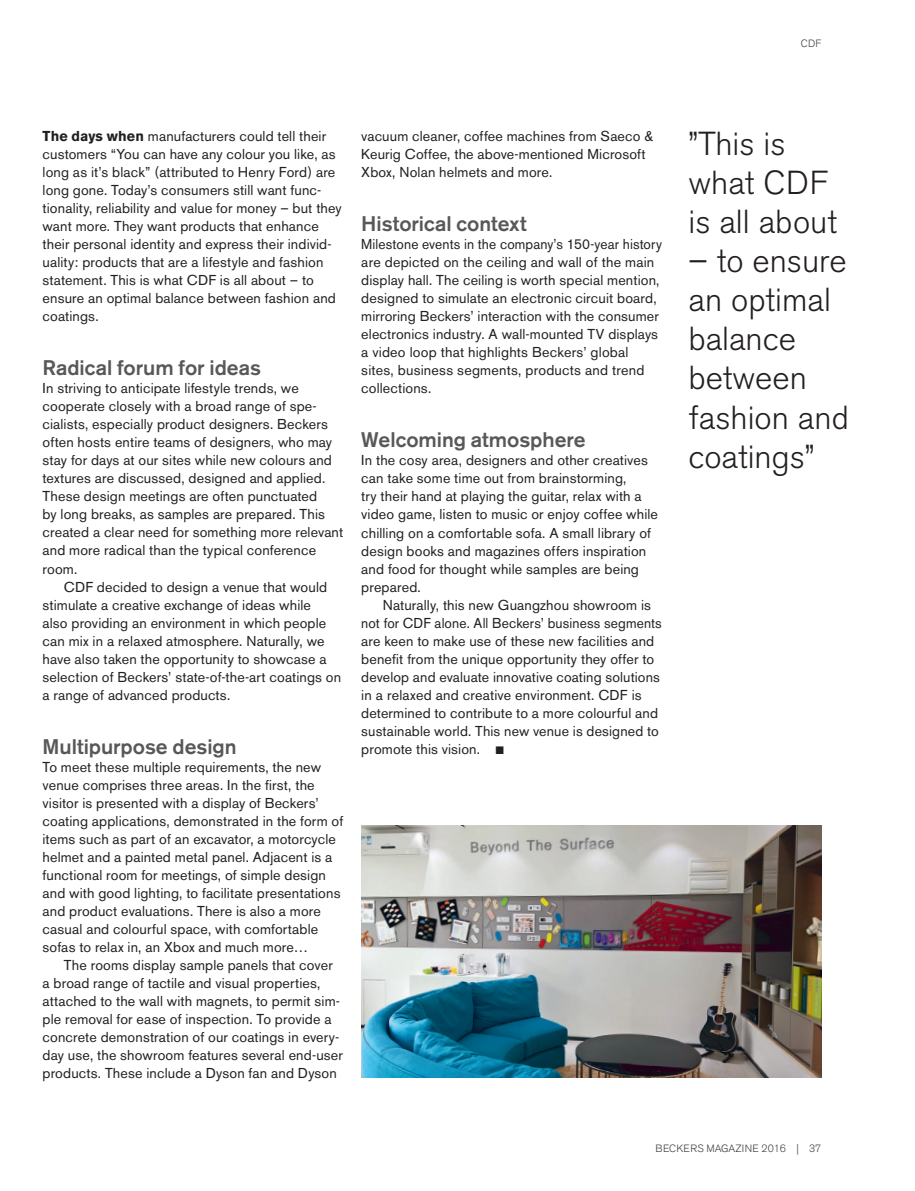
<style>
.page{position:relative;width:915px;height:1191px;background:#fff}
.page>*{position:absolute;margin:0;border:0;box-sizing:border-box;transform-origin:0 0}
.t1{font:300 33px/39px "Akzidenz Grotesk BE";color:#231f20}
.t2{font:500 21px "Akzidenz Grotesk BE";color:#57585a}
.t3{font:14.25px/18px "Akzidenz Grotesk BE";letter-spacing:.01em;color:#231f20}
.t4{font:14.25px/18px "Akzidenz Grotesk BE";letter-spacing:.01em;color:#231f20;scale:.96 1}
.t5{font:300 10.5px "Akzidenz Grotesk BE";letter-spacing:.005em;color:#3e3e3f}
.s1{font-weight:700}
.s2{font-family:"Monotype Sorts";font-size:10.5px}
</style>
<div class="page">
<img style="left:361px;top:825px;width:460px;height:252px">
<p class="t5" style="left:800px;top:37px;width:22px">CDF</p>
<p class="t3" style="left:43px;top:127px;width:301px"><span class="s1">The days when</span> manufacturers could tell their customers “You can have any colour you like, as long as it’s black” (attributed to Henry Ford) are long gone. Today’s consumers still want func&shy;tionality, reliability and value for money – but they want more. They want products that enhance their personal identity and express their individ&shy;uality: products that are a lifestyle and fashion statement. This is what CDF is all about – to ensure an optimal balance between fashion and coatings.</p>
<h2 class="t2" style="left:43px;top:355px;width:220px">Radical forum for ideas</h2>
<p class="t3" style="left:43px;top:379px;width:302px">In striving to anticipate lifestyle trends, we cooperate closely with a broad range of spe&shy;cialists, especially product designers. Beckers often hosts entire teams of designers, who may stay for days at our sites while new colours and textures are discussed, designed and applied.<br>These design meetings are often punctuated<br>by long breaks, as samples are prepared. This created a clear need for something more relevant and more radical than the typical conference room.</p>
<p class="t3" style="left:43px;top:577px;width:300px;text-indent:21px">CDF decided to design a venue that would stimulate a creative exchange of ideas while<br>also providing an environment in which people can mix in a relaxed atmosphere. Naturally, we have also taken the opportunity to showcase a selection of Beckers’ state-of-the-art coatings on a range of advanced products.</p>
<h2 class="t2" style="left:43px;top:733px;width:195px">Multipurpose design</h2>
<p class="t3" style="left:43px;top:757px;width:302px">To meet these multiple requirements, the new venue comprises three areas. In the first, the visitor is presented with a display of Beckers’ coating applications, demonstrated in the form of items such as part of an excavator, a motorcycle helmet and a painted metal panel. Adjacent is a functional room for meetings, of simple design and with good lighting, to facilitate presentations and product evaluations. There is also a more casual and colourful space, with comfortable sofas to relax in, an Xbox and much more…</p>
<p class="t3" style="left:43px;top:955px;width:302px;text-indent:21px">The rooms display sample panels that cover a broad range of tactile and visual properties, attached to the wall with magnets, to permit sim&shy;ple removal for ease of inspection. To provide a concrete demonstration of our coatings in every&shy;day use, the showroom features several end-user products. These include a Dyson fan and Dyson</p>
<p class="t3" style="left:361px;top:127px;width:293px">vacuum cleaner, coffee machines from Saeco &amp;<br>Keurig Coffee, the above-mentioned Microsoft<br>Xbox, Nolan helmets and more.</p>
<h2 class="t2" style="left:361px;top:211px;width:167px">Historical context</h2>
<p class="t4" style="left:361px;top:235px;width:314px">Milestone events in the company’s 150-year history are depicted on the ceiling and wall of the main display hall. The ceiling is worth special mention, designed to simulate an electronic circuit board, mirroring Beckers’ interaction with the consumer electronics industry. A wall-mounted TV displays a video loop that highlights Beckers’ global sites, business segments, products and trend collections.</p>
<h2 class="t2" style="left:361px;top:427px;width:226px">Welcoming atmosphere</h2>
<p class="t3" style="left:361px;top:451px;width:298px">In the cosy area, designers and other creatives can take some time out from brainstorming,<br>try their hand at playing the guitar, relax with a video game, listen to music or enjoy coffee while chilling on a comfortable sofa. A small library of design books and magazines offers inspiration and food for thought while samples are being prepared.</p>
<p class="t3" style="left:361px;top:595px;width:302px;text-indent:21px">Naturally, this new Guangzhou showroom is not for CDF alone. All Beckers’ business segments are keen to make use of these new facilities and benefit from the unique opportunity they offer to develop and evaluate innovative coating solutions in a relaxed and creative environment. CDF is determined to contribute to a more colourful and sustainable world. This new venue is designed to promote this vision. <span class="s2">n</span></p>
<h1 class="t1" style="left:688px;top:125px;width:150px">”This is what CDF is all about</h1>
<h1 class="t1" style="left:688px;top:242px;width:162px">– to ensure an optimal balance between fashion and coatings”</h1>
<p class="t5" style="left:655px;top:1142px;width:167px">BECKERS MAGAZINE 2016 | 37</p>
</div>
